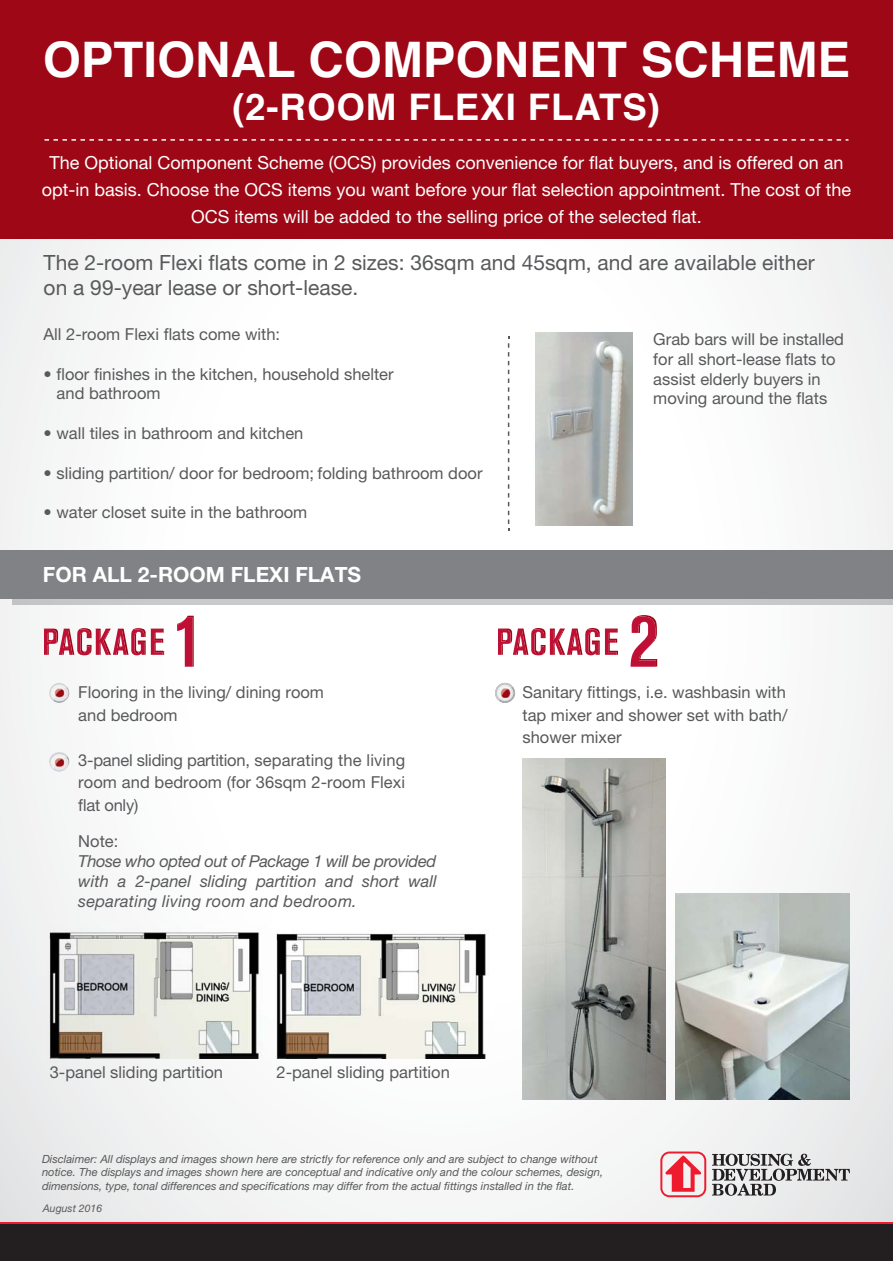
<style>
.page{position:relative;width:893px;height:1263px;background:#fff}
.page>*{position:absolute;margin:0;border:0;box-sizing:border-box;transform-origin:0 0}
.t1{font:700 49.05px "Helvetica";color:#fff}
.t2{font:700 36.6px "Helvetica";letter-spacing:.025em;color:#fff}
.t3{font:21px/25.2px "Helvetica Neue LT Pro";color:#58595b}
.t4{font:700 21px "Helvetica Neue LT Pro";color:#fff}
.t5{font:18px/27px "Helvetica Neue LT Pro";color:#fff;text-align:center}
.t6{font:16.5px/22.5px "Helvetica Neue LT Pro";color:#58595b}
.t7{font:italic 16.5px/19.8px "Helvetica Neue LT Pro";letter-spacing:.015em;color:#58595b;text-align:justify}
.t8{font:italic 11.25px/13.5px "Helvetica Neue LT Pro";color:#58595b}
.t9{font:italic 10.5px "Helvetica Neue LT Pro";color:#58595b}
</style>
<div class="page">
<svg style="left:12px;top:598px;width:881px;height:6px"></svg>
<div style="left:0;top:0;width:893px;height:239px;background:#9e0816"></div>
<div style="left:0;top:550px;width:893px;height:48px;background:#808285"></div>
<div style="left:0;top:1222px;width:893px;height:38px;background:#231f20"></div>
<hr style="left:0;top:1222px;width:893px;height:2px;background:#ed1b2d">
<img style="left:675px;top:894px;width:174px;height:205px">
<img style="left:522px;top:758px;width:143px;height:341px">
<svg style="left:660px;top:1151px;width:46px;height:46px"></svg>
<svg style="left:712px;top:1154px;width:138px;height:42px"></svg>
<svg style="left:45px;top:139px;width:803px;height:2px"></svg>
<svg style="left:44px;top:629px;width:118px;height:27px"></svg>
<svg style="left:177px;top:617px;width:15px;height:50px"></svg>
<svg style="left:498px;top:628px;width:120px;height:28px"></svg>
<svg style="left:630px;top:615px;width:27px;height:52px"></svg>
<svg style="left:495px;top:683px;width:20px;height:20px"></svg>
<img style="left:536px;top:332px;width:97px;height:193px">
<svg style="left:508px;top:337px;width:1px;height:194px"></svg>
<img style="left:43px;top:924px;width:219px;height:134px">
<img style="left:276px;top:933px;width:210px;height:125px">
<img style="left:49px;top:683px;width:20px;height:88px">
<img style="left:498px;top:685px;width:14px;height:15px;border-radius:50%">
<h1 class="t1" style="left:43px;top:39px;width:809px">OPTIONAL COMPONENT SCHEME</h1>
<h2 class="t2" style="left:232px;top:92px;width:429px">(2-ROOM FLEXI FLATS)</h2>
<p class="t5" style="left:42px;top:151px;width:811px">The Optional Component Scheme (OCS) provides convenience for flat buyers, and is offered on an opt-in basis. Choose the OCS items you want before your flat selection appointment. The cost of the<br>OCS items will be added to the selling price of the selected flat.</p>
<p class="t3" style="left:44px;top:252px;width:772px">The 2-room Flexi flats come in 2 sizes: 36sqm and 45sqm, and are available either on a 99-year lease or short-lease.</p>
<p class="t6" style="left:44px;top:325px;width:238px">All 2-room Flexi flats come with:</p>
<p class="t6" style="left:57px;top:366px;width:338px;line-height:19.8px;text-indent:-13px">• floor finishes in the kitchen, household shelter and bathroom</p>
<p class="t6" style="left:44px;top:424px;width:261px">• wall tiles in bathroom and kitchen</p>
<p class="t6" style="left:44px;top:463px;width:440px">• sliding partition/ door for bedroom; folding bathroom door</p>
<p class="t6" style="left:44px;top:503px;width:265px">• water closet suite in the bathroom</p>
<p class="t6" style="left:653px;top:331px;width:192px;line-height:19.8px">Grab bars will be installed for all short-lease flats to assist elderly buyers in moving around the flats</p>
<p class="t4" style="left:43px;top:562px;width:320px">FOR ALL 2-ROOM FLEXI FLATS</p>
<p class="t6" style="left:78px;top:683px;width:247px">Flooring in the living/ dining room and bedroom</p>
<p class="t6" style="left:78px;top:751px;width:328px;text-align:justify">3-panel sliding partition, separating the living room and bedroom (for 36sqm 2-room Flexi flat only)</p>
<p class="t6" style="left:78px;top:832px;width:42px">Note:</p>
<p class="t7" style="left:78px;top:853px;width:360px">Those who opted out of Package 1 will be provided with a 2-panel sliding partition and short wall separating living room and bedroom.</p>
<p class="t6" style="left:50px;top:1063px;width:175px">3-panel sliding partition</p>
<p class="t6" style="left:277px;top:1063px;width:175px">2-panel sliding partition</p>
<p class="t6" style="left:522px;top:683px;width:266px;text-align:justify">Sanitary fittings, i.e. washbasin with tap mixer and shower set with bath/ shower mixer</p>
<p class="t8" style="left:42px;top:1153px;width:563px">Disclaimer: All displays and images shown here are strictly for reference only and are subject to change without notice. The displays and images shown here are conceptual and indicative only and the colour schemes, design, dimensions, type, tonal differences and specifications may differ from the actual fittings installed in the flat.</p>
<p class="t9" style="left:43px;top:1204px;width:61px">August 2016</p>
</div>
